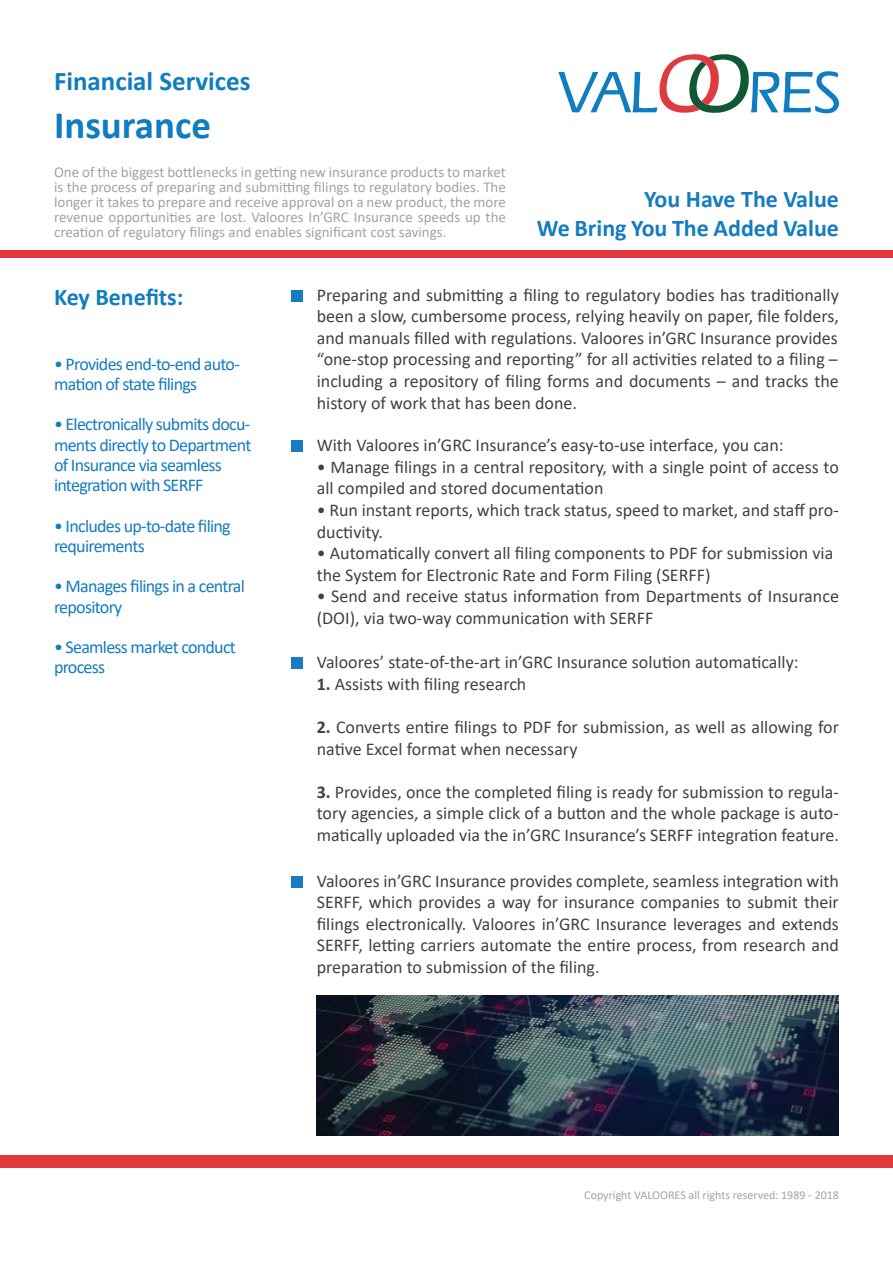
<style>
.page{position:relative;width:893px;height:1263px;background:#fff}
.page>*{position:absolute;margin:0;border:0;box-sizing:border-box;transform-origin:0 0}
.t1{font:700 39px "Calibri";color:#107dc0}
.t2{font:700 27px "Calibri";color:#107dc0}
.t3{font:700 24px/28.8px "Calibri";color:#157cc1;text-align:right}
.t4{font:700 24px "Calibri";color:#107dc0}
.t5{font:18px/21.6px "Calibri";color:#434141}
.t6{font:18px/20.2px "Calibri";letter-spacing:-.04em;color:#157cc1}
.t7{font:15px/15px "Calibri";color:#a2a3a3;text-align:justify}
.t8{font:12px "Calibri";color:#a2a3a3}
.s1{font-weight:700}
</style>
<div class="page">
<svg style="left:558px;top:54px;width:281px;height:60px"></svg>
<div style="left:1px;top:1155px;width:892px;height:12px;background:#e1393e"></div>
<div style="left:1px;top:251px;width:892px;height:7px;background:#e1393e"></div>
<div style="left:291px;top:290px;width:11px;height:11px;background:#157cc1"></div>
<div style="left:291px;top:440px;width:11px;height:12px;background:#157cc1"></div>
<div style="left:291px;top:657px;width:11px;height:12px;background:#157cc1"></div>
<div style="left:291px;top:876px;width:11px;height:11px;background:#157cc1"></div>
<img style="left:317px;top:996px;width:522px;height:139px">
<h2 class="t2" style="left:54px;top:62px;width:198px">Financial Services</h2>
<h1 class="t1" style="left:54px;top:98px;width:158px">Insurance</h1>
<p class="t7" style="left:54px;top:164px;width:453px">One of the biggest bottlenecks in getting new insurance products to market is the process of preparing and submitting filings to regulatory bodies. The longer it takes to prepare and receive approval on a new product, the more revenue opportunities are lost. Valoores In’GRC Insurance speeds up the creation of regulatory filings and enables significant cost savings.</p>
<h3 class="t3" style="left:537px;top:185px;width:304px">You Have The Value<br>We Bring You The Added Value</h3>
<h3 class="t4" style="left:54px;top:280px;width:131px">Key Benefits:</h3>
<p class="t6" style="left:54px;top:353px;width:187px">• Provides end-to-end auto&shy;mation of state filings</p>
<p class="t6" style="left:54px;top:414px;width:199px">• Electronically submits docu&shy;ments directly to Department of Insurance via seamless integration with SERFF</p>
<p class="t6" style="left:54px;top:515px;width:178px">• Includes up-to-date filing requirements</p>
<p class="t6" style="left:54px;top:576px;width:192px">• Manages filings in a central repository</p>
<p class="t6" style="left:54px;top:637px;width:183px">• Seamless market conduct process</p>
<p class="t5" style="left:317px;top:283px;width:524px;text-align:justify">Preparing and submitting a filing to regulatory bodies has traditionally been a slow, cumbersome process, relying heavily on paper, file folders, and manuals filled with regulations. Valoores in’GRC Insurance provides “one-stop processing and reporting” for all activities related to a filing – including a repository of filing forms and documents – and tracks the history of work that has been done.</p>
<p class="t5" style="left:317px;top:434px;width:468px">With Valoores in’GRC Insurance’s easy-to-use interface, you can:</p>
<p class="t5" style="left:317px;top:455px;width:524px">• Manage filings in a central repository, with a single point of access to all compiled and stored documentation</p>
<p class="t5" style="left:317px;top:499px;width:524px">• Run instant reports, which track status, speed to market, and staff pro&shy;ductivity.</p>
<p class="t5" style="left:317px;top:542px;width:518px">• Automatically convert all filing components to PDF for submission via the System for Electronic Rate and Form Filing (SERFF)</p>
<p class="t5" style="left:317px;top:585px;width:524px">• Send and receive status information from Departments of Insurance (DOI), via two-way communication with SERFF</p>
<p class="t5" style="left:317px;top:651px;width:483px">Valoores’ state-of-the-art in’GRC Insurance solution automatically:</p>
<p class="t5" style="left:317px;top:672px;width:211px"><span class="s1">1.</span> Assists with filing research</p>
<p class="t5" style="left:317px;top:716px;width:524px"><span class="s1">2.</span> Converts entire filings to PDF for submission, as well as allowing for native Excel format when necessary</p>
<p class="t5" style="left:317px;top:780px;width:524px;text-align:justify"><span class="s1">3.</span> Provides, once the completed filing is ready for submission to regula&shy;tory agencies, a simple click of a button and the whole package is auto&shy;matically uploaded via the in’GRC Insurance’s SERFF integration feature.</p>
<p class="t5" style="left:317px;top:869px;width:524px;text-align:justify">Valoores in’GRC Insurance provides complete, seamless integration with SERFF, which provides a way for insurance companies to submit their filings electronically. Valoores in’GRC Insurance leverages and extends SERFF, letting carriers automate the entire process, from research and preparation to submission of the filing.</p>
<p class="t8" style="left:584px;top:1186px;width:256px">Copyright VALOORES all rights reserved: 1989 - 2018</p>
</div>
